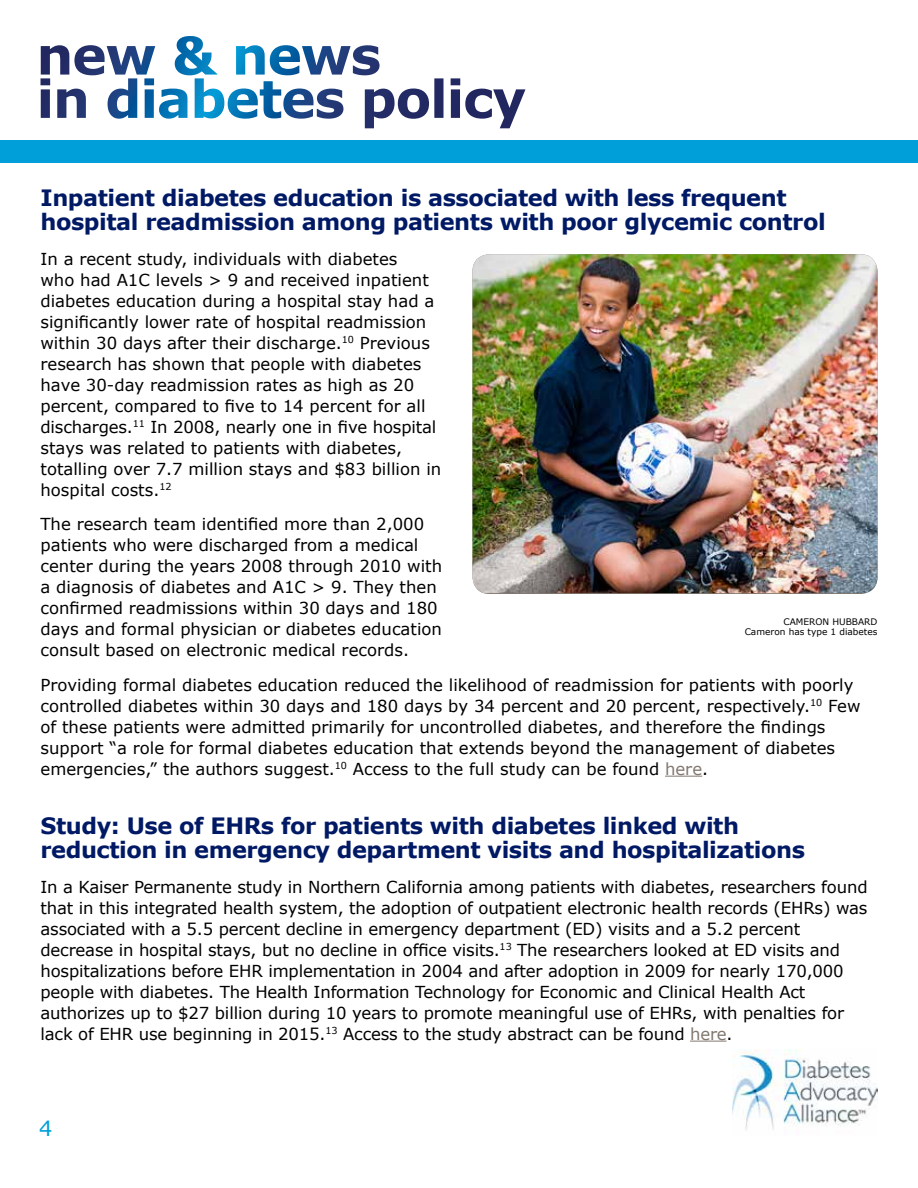
<style>
.page{position:relative;width:918px;height:1188px;background:#fff}
.page>*{position:absolute;margin:0;border:0;box-sizing:border-box;transform-origin:0 0}
.t1{font:700 22.5px/24px "Verdana";letter-spacing:-.02em;color:#001965}
.t2{font:21px "Verdana";color:#009fda}
.t3{font:16.5px/21px "Verdana";color:#000}
.t4{font:9px/10.5px "Verdana";color:#000;text-align:right}
.s1{color:#82786f}
</style>
<div class="page">
<svg style="left:74px;top:36px;width:306px;height:39px"></svg>
<div style="left:0;top:140px;width:918px;height:22px;background:#009fda"></div>
<img style="left:732px;top:1049px;width:146px;height:81px">
<hr style="left:665px;top:776px;width:37px;height:1px;background:#82786f">
<hr style="left:690px;top:1041px;width:37px;height:1px;background:#82786f">
<img style="left:472px;top:254px;width:406px;height:339px">
<h1 class="t1" style="left:40px;top:186px;width:787px">Inpatient diabetes education is associated with less frequent hospital readmission among patients with poor glycemic control</h1>
<p class="t3" style="left:40px;top:248px;width:402px">In a recent study, individuals with diabetes<br>who had A1C levels &gt; 9 and received inpatient diabetes education during a hospital stay had a significantly lower rate of hospital readmission within 30 days after their discharge.<sup>10</sup> Previous research has shown that people with diabetes have 30-day readmission rates as high as 20 percent, compared to five to 14 percent for all discharges.<sup>11</sup> In 2008, nearly one in five hospital stays was related to patients with diabetes, totalling over 7.7 million stays and $83 billion in hospital costs.<sup>12</sup></p>
<p class="t3" style="left:40px;top:514px;width:403px">The research team identified more than 2,000 patients who were discharged from a medical center during the years 2008 through 2010 with a diagnosis of diabetes and A1C &gt; 9. They then confirmed readmissions within 30 days and 180 days and formal physician or diabetes education consult based on electronic medical records.</p>
<p class="t3" style="left:40px;top:674px;width:822px">Providing formal diabetes education reduced the likelihood of readmission for patients with poorly controlled diabetes within 30 days and 180 days by 34 percent and 20 percent, respectively.<sup>10</sup> Few of these patients were admitted primarily for uncontrolled diabetes, and therefore the findings support “a role for formal diabetes education that extends beyond the management of diabetes emergencies,” the authors suggest.<sup>10</sup> Access to the full study can be found <span class="s1">here</span>.</p>
<h1 class="t1" style="left:40px;top:814px;width:766px">Study: Use of EHRs for patients with diabetes linked with reduction in emergency department visits and hospitalizations</h1>
<p class="t3" style="left:40px;top:876px;width:829px">In a Kaiser Permanente study in Northern California among patients with diabetes, researchers found that in this integrated health system, the adoption of outpatient electronic health records (EHRs) was associated with a 5.5 percent decline in emergency department (ED) visits and a 5.2 percent decrease in hospital stays, but no decline in office visits.<sup>13</sup> The researchers looked at ED visits and hospitalizations before EHR implementation in 2004 and after adoption in 2009 for nearly 170,000 people with diabetes. The Health Information Technology for Economic and Clinical Health Act authorizes up to $27 billion during 10 years to promote meaningful use of EHRs, with penalties for lack of EHR use beginning in 2015.<sup>13</sup> Access to the study abstract can be found <span class="s1">here</span>.</p>
<p class="t4" style="left:745px;top:616px;width:134px">CAMERON HUBBARD<br>Cameron has type 1 diabetes</p>
<p class="t2" style="left:39px;top:1114px;width:15px">4</p>
</div>
